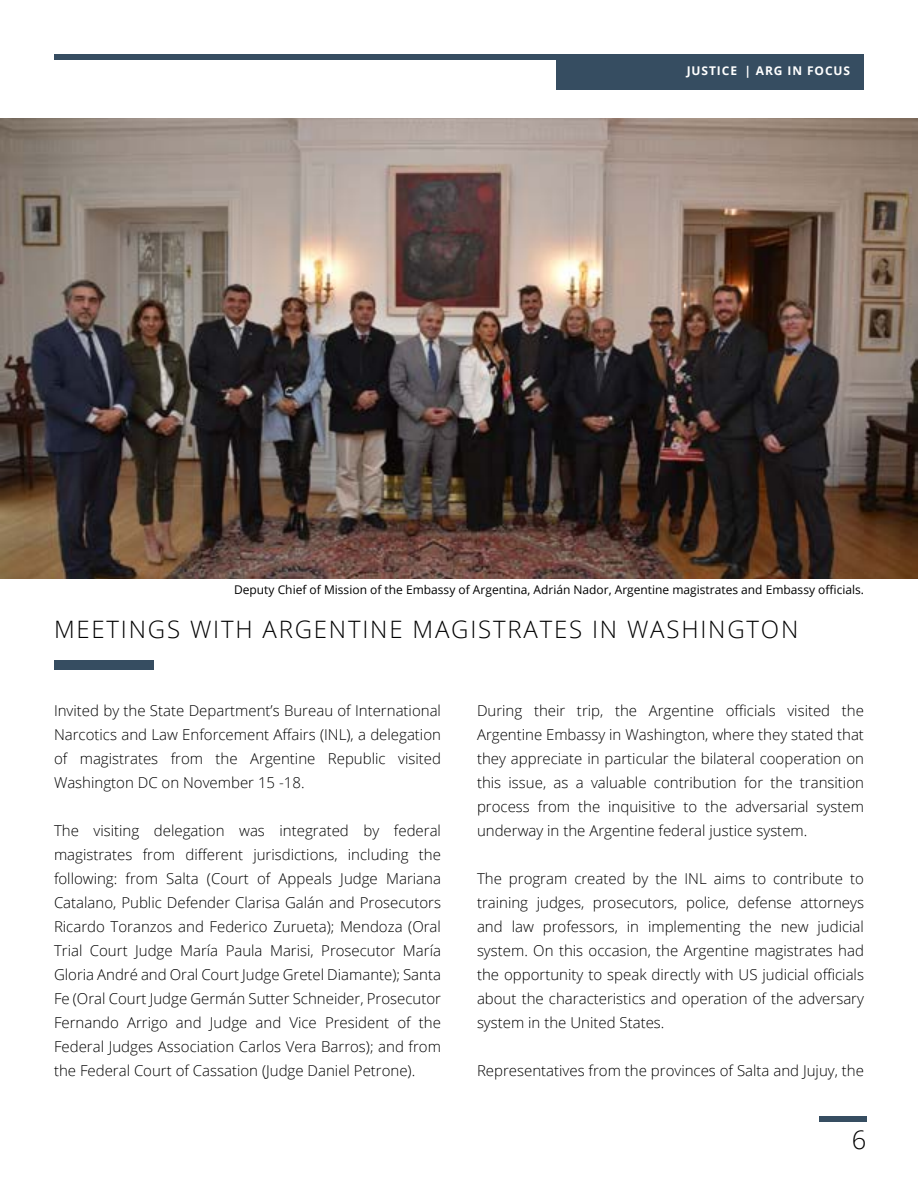
<style>
.page{position:relative;width:918px;height:1188px;background:#fff}
.page>*{position:absolute;margin:0;border:0;box-sizing:border-box;transform-origin:0 0}
.t1{font:300 25.5px "Open Sans";color:#000}
.t2{font:300 24px "Open Sans";letter-spacing:.075em;color:#000}
.t3{font:300 15px/24px "Open Sans";color:#000;text-align:justify}
.t4{font:12px "Open Sans";color:#000}
.t5{font:700 12px "Open Sans";letter-spacing:.075em;color:#fff}
</style>
<div class="page">
<div style="left:54px;top:54px;width:810px;height:5px;background:#364d61"></div>
<div style="left:556px;top:54px;width:308px;height:36px;background:#364d61"></div>
<div style="left:819px;top:1116px;width:47px;height:5px;background:#364d61"></div>
<img style="left:0;top:118px;width:918px;height:461px">
<div style="left:54px;top:660px;width:100px;height:9px;background:#364d61"></div>
<p class="t5" style="left:687px;top:62px;width:165px">JUSTICE | ARG IN FOCUS</p>
<p class="t4" style="left:234px;top:582px;width:631px">Deputy Chief of Mission of the Embassy of Argentina, Adrián Nador, Argentine magistrates and Embassy officials.</p>
<h2 class="t2" style="left:54px;top:612px;width:746px">MEETINGS WITH ARGENTINE MAGISTRATES IN WASHINGTON</h2>
<p class="t3" style="left:54px;top:698px;width:389px">Invited by the State Department’s Bureau of International Narcotics and Law Enforcement Affairs (INL), a delegation of magistrates from the Argentine Republic visited Washington DC on November 15 -18.</p>
<p class="t3" style="left:54px;top:818px;width:389px">The visiting delegation was integrated by federal magistrates from different jurisdictions, including the following: from Salta (Court of Appeals Judge Mariana Catalano, Public Defender Clarisa Galán and Prosecutors Ricardo Toranzos and Federico Zurueta); Mendoza (Oral Trial Court Judge María Paula Marisi, Prosecutor María Gloria André and Oral Court Judge Gretel Diamante); Santa Fe (Oral Court Judge Germán Sutter Schneider, Prosecutor Fernando Arrigo and Judge and Vice President of the Federal Judges Association Carlos Vera Barros); and from the Federal Court of Cassation (Judge Daniel Petrone).</p>
<p class="t3" style="left:477px;top:698px;width:389px">During their trip, the Argentine officials visited the Argentine Embassy in Washington, where they stated that they appreciate in particular the bilateral cooperation on this issue, as a valuable contribution for the transition process from the inquisitive to the adversarial system underway in the Argentine federal justice system.</p>
<p class="t3" style="left:477px;top:866px;width:389px">The program created by the INL aims to contribute to training judges, prosecutors, police, defense attorneys and law professors, in implementing the new judicial system. On this occasion, the Argentine magistrates had the opportunity to speak directly with US judicial officials about the characteristics and operation of the adversary system in the United States.</p>
<p class="t3" style="left:477px;top:1058px;width:389px">Representatives from the provinces of Salta and Jujuy, the</p>
<h1 class="t1" style="left:852px;top:1122px;width:16px">6</h1>
</div>
